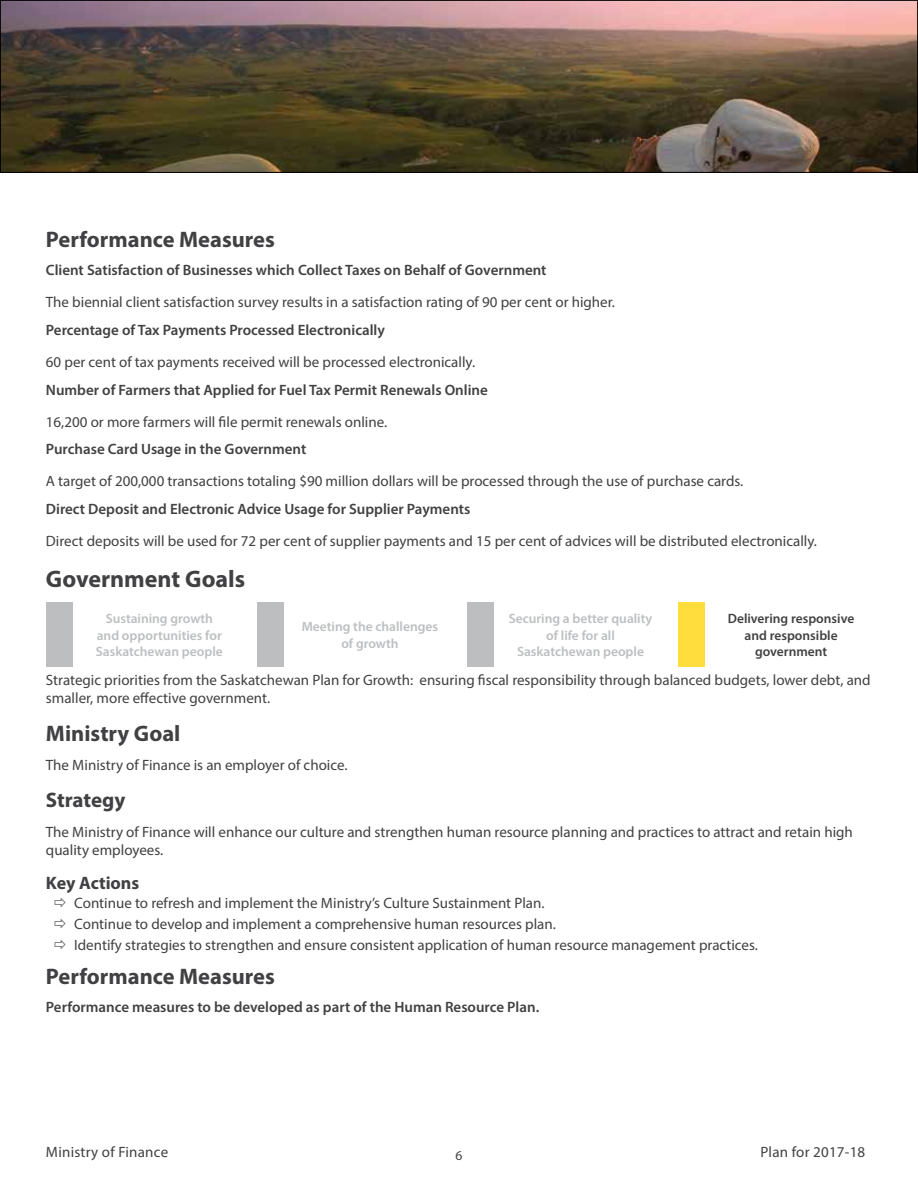
<style>
.page{position:relative;width:918px;height:1188px;background:#fff}
.page>*{position:absolute;margin:0;border:0;box-sizing:border-box;transform-origin:0 0}
.t1{font:700 24px "Myriad Pro";color:#414042}
.t2{font:700 22.5px "Myriad Pro";color:#414042}
.t3{font:700 21px "Myriad Pro";letter-spacing:-.005em;color:#414042}
.t4{font:700 18px "Myriad Pro";color:#414042}
.t5{font:15px/18px "Myriad Pro";color:#414042}
.t6{font:600 15px "Myriad Pro";color:#414042}
.t7{font:600 13.5px/16.5px "Myriad Pro";color:#bcbec0;text-align:center}
.t8{font:600 13.5px/16.5px "Myriad Pro";color:#414042;text-align:center}
.t9{font:13.5px "Myriad Pro";color:#414042}
</style>
<div class="page">
<img style="left:2px;top:2px;width:914px;height:169px">
<div style="left:0;top:0;width:918px;height:173px;border:1px solid #000"></div>
<div style="left:46px;top:602px;width:27px;height:65px;background:#bcbec0"></div>
<div style="left:257px;top:602px;width:27px;height:65px;background:#bcbec0"></div>
<div style="left:467px;top:602px;width:27px;height:65px;background:#bcbec0"></div>
<div style="left:678px;top:602px;width:27px;height:65px;background:#fedd3d"></div>
<h2 class="t2" style="left:46px;top:225px;width:231px">Performance Measures</h2>
<p class="t6" style="left:46px;top:260px;width:502px">Client Satisfaction of Businesses which Collect Taxes on Behalf of Government</p>
<p class="t5" style="left:46px;top:293px;width:571px">The biennial client satisfaction survey results in a satisfaction rating of 90 per cent or higher.</p>
<p class="t6" style="left:46px;top:320px;width:341px">Percentage of Tax Payments Processed Electronically</p>
<p class="t5" style="left:46px;top:353px;width:431px">60 per cent of tax payments received will be processed electronically.</p>
<p class="t6" style="left:46px;top:380px;width:443px">Number of Farmers that Applied for Fuel Tax Permit Renewals Online</p>
<p class="t5" style="left:46px;top:412px;width:343px">16,200 or more farmers will file permit renewals online.</p>
<p class="t6" style="left:46px;top:440px;width:262px">Purchase Card Usage in the Government</p>
<p class="t5" style="left:46px;top:472px;width:699px">A target of 200,000 transactions totaling $90 million dollars will be processed through the use of purchase cards.</p>
<p class="t6" style="left:46px;top:500px;width:426px">Direct Deposit and Electronic Advice Usage for Supplier Payments</p>
<p class="t5" style="left:46px;top:532px;width:773px">Direct deposits will be used for 72 per cent of supplier payments and 15 per cent of advices will be distributed electronically.</p>
<h1 class="t1" style="left:46px;top:563px;width:201px">Government Goals</h1>
<p class="t7" style="left:302px;top:618px;width:138px">Meeting the challenges of growth</p>
<p class="t7" style="left:96px;top:610px;width:128px">Sustaining growth and opportunities for<br>Saskatchewan people</p>
<p class="t7" style="left:509px;top:610px;width:145px">Securing a better quality of life for all<br>Saskatchewan people</p>
<p class="t8" style="left:728px;top:610px;width:128px">Delivering responsive and responsible government</p>
<p class="t5" style="left:46px;top:671px;width:826px">Strategic priorities from the Saskatchewan Plan for Growth: ensuring fiscal responsibility through balanced budgets, lower debt, and smaller, more effective government.</p>
<h2 class="t2" style="left:46px;top:719px;width:136px">Ministry Goal</h2>
<p class="t5" style="left:46px;top:755px;width:303px">The Ministry of Finance is an employer of choice.</p>
<h3 class="t3" style="left:46px;top:786px;width:81px">Strategy</h3>
<p class="t5" style="left:46px;top:823px;width:808px">The Ministry of Finance will enhance our culture and strengthen human resource planning and practices to attract and retain high quality employees.</p>
<p class="t4" style="left:46px;top:871px;width:95px">Key Actions</p>
<p class="t5" style="left:74px;top:893px;width:685px;line-height:21px">Continue to refresh and implement the Ministry’s Culture Sustainment Plan.<br>Continue to develop and implement a comprehensive human resources plan.<br>Identify strategies to strengthen and ensure consistent application of human resource management practices.</p>
<h2 class="t2" style="left:46px;top:962px;width:231px">Performance Measures</h2>
<p class="t6" style="left:46px;top:997px;width:495px">Performance measures to be developed as part of the Human Resource Plan.</p>
<p class="t5" style="left:46px;top:1142px;width:124px">Ministry of Finance</p>
<p class="t9" style="left:456px;top:1147px;width:8px">6</p>
<p class="t5" style="left:760px;top:1142px;width:106px">Plan for 2017-18</p>
</div>
